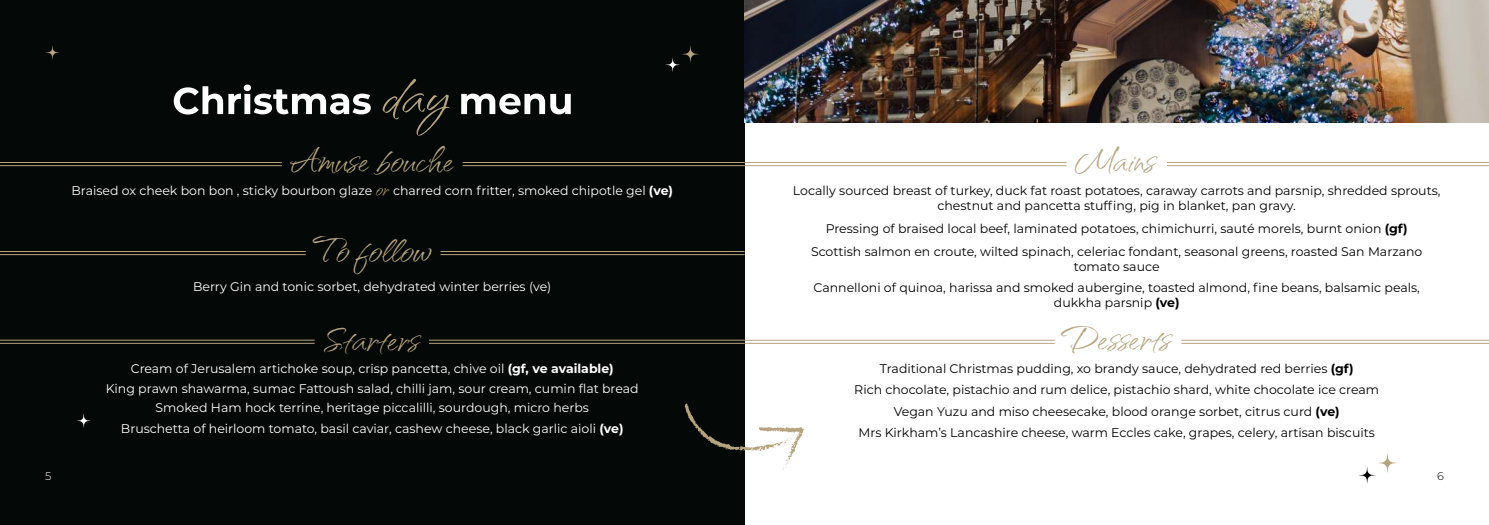
<style>
.page{position:relative;width:1489px;height:525px;background:#fff}
.page>*{position:absolute;margin:0;border:0;box-sizing:border-box;transform-origin:0 0}
.t1{font:47.5px "Qwitcher Grypen";color:#b6a480}
.t2{font:12.5px/21.5px "Montserrat";color:#000;text-align:center}
.t3{font:12.5px/19.8px "Montserrat";color:#fff;text-align:center}
.t4{font:300 11.25px "Montserrat";color:#fff}
.t5{font:300 11.25px "Montserrat";color:#000}
.s1{font-family:"Qwitcher Grypen";font-size:26.25px;color:#b6a480}
.s2{font-weight:700}
</style>
<div class="page">
<div style="left:0;top:0;width:744px;height:524px;background:#040806"></div>
<svg style="left:665px;top:45px;width:34px;height:27px"></svg>
<svg style="left:1359px;top:453px;width:38px;height:30px"></svg>
<svg style="left:76px;top:413px;width:15px;height:15px"></svg>
<svg style="left:45px;top:45px;width:15px;height:15px"></svg>
<hr style="left:744px;top:162px;width:322px;height:1px;background:#b6a480">
<hr style="left:744px;top:165px;width:322px;height:1px;background:#b6a480">
<hr style="left:1166px;top:162px;width:322px;height:1px;background:#b6a480">
<hr style="left:1166px;top:165px;width:322px;height:1px;background:#b6a480">
<hr style="left:744px;top:340px;width:310px;height:1px;background:#b6a480">
<hr style="left:744px;top:343px;width:310px;height:1px;background:#b6a480">
<hr style="left:1181px;top:340px;width:307px;height:1px;background:#b6a480">
<hr style="left:1181px;top:343px;width:307px;height:1px;background:#b6a480">
<hr style="left:0;top:162px;width:282px;height:1px;background:#b6a480">
<hr style="left:0;top:165px;width:282px;height:1px;background:#b6a480">
<hr style="left:462px;top:162px;width:282px;height:1px;background:#b6a480">
<hr style="left:462px;top:165px;width:282px;height:1px;background:#b6a480">
<hr style="left:0;top:340px;width:314px;height:1px;background:#b6a480">
<hr style="left:0;top:343px;width:314px;height:1px;background:#b6a480">
<hr style="left:429px;top:340px;width:315px;height:1px;background:#b6a480">
<hr style="left:429px;top:343px;width:315px;height:1px;background:#b6a480">
<hr style="left:0;top:251px;width:306px;height:1px;background:#b6a480">
<hr style="left:0;top:254px;width:306px;height:1px;background:#b6a480">
<hr style="left:440px;top:251px;width:304px;height:1px;background:#b6a480">
<hr style="left:440px;top:254px;width:304px;height:1px;background:#b6a480">
<svg style="left:684px;top:402px;width:120px;height:68px"></svg>
<img style="left:744px;top:0;width:744px;height:123px">
<svg style="left:461px;top:93px;width:109px;height:21px"></svg>
<svg style="left:174px;top:84px;width:197px;height:30px"></svg>
<svg style="left:382px;top:79px;width:68px;height:56px"></svg>
<h1 class="t1" style="left:290px;top:140px;width:165px">Amuse bouche</h1>
<p class="t3" style="left:71px;top:181px;width:603px">Braised ox cheek bon bon , sticky bourbon glaze <span class="s1">or</span> charred corn fritter, smoked chipotle gel <span class="s2">(ve)</span></p>
<h1 class="t1" style="left:312px;top:230px;width:119px">To follow</h1>
<p class="t3" style="left:193px;top:277px;width:360px">Berry Gin and tonic sorbet, dehydrated winter berries (ve)</p>
<h1 class="t1" style="left:324px;top:318px;width:97px">Starters</h1>
<p class="t3" style="left:106px;top:360px;width:534px">Cream of Jerusalem artichoke soup, crisp pancetta, chive oil <span class="s2">(gf, ve available)<br></span>King prawn shawarma, sumac Fattoush salad, chilli jam, sour cream, cumin flat bread Smoked Ham hock terrine, heritage piccalilli, sourdough, micro herbs<br>Bruschetta of heirloom tomato, basil caviar, cashew cheese, black garlic aioli <span class="s2">(ve)</span></p>
<h1 class="t1" style="left:1074px;top:140px;width:82px">Mains</h1>
<p class="t2" style="left:792px;top:184px;width:649px;line-height:15px">Locally sourced breast of turkey, duck fat roast potatoes, caraway carrots and parsnip, shredded sprouts, chestnut and pancetta stuffing, pig in blanket, pan gravy.</p>
<p class="t2" style="left:811px;top:217px;width:613px;line-height:23.4px">Pressing of braised local beef, laminated potatoes, chimichurri, sauté morels, burnt onion <span class="s2">(gf)<br></span>Scottish salmon en croute, wilted spinach, celeriac fondant, seasonal greens, roasted San Marzano</p>
<p class="t2" style="left:813px;top:257px;width:608px">tomato sauce<br>Cannelloni of quinoa, harissa and smoked aubergine, toasted almond, fine beans, balsamic peals,</p>
<p class="t2" style="left:1053px;top:293px;width:127px">dukkha parsnip <span class="s2">(ve)</span></p>
<h1 class="t1" style="left:1061px;top:317px;width:110px">Desserts</h1>
<p class="t2" style="left:854px;top:358px;width:526px">Traditional Christmas pudding, xo brandy sauce, dehydrated red berries <span class="s2">(gf)<br></span>Rich chocolate, pistachio and rum delice, pistachio shard, white chocolate ice cream Vegan Yuzu and miso cheesecake, blood orange sorbet, citrus curd <span class="s2">(ve)<br></span>Mrs Kirkham’s Lancashire cheese, warm Eccles cake, grapes, celery, artisan biscuits</p>
<p class="t4" style="left:45px;top:471px;width:8px">5</p>
<p class="t5" style="left:1436px;top:471px;width:8px">6</p>
</div>
